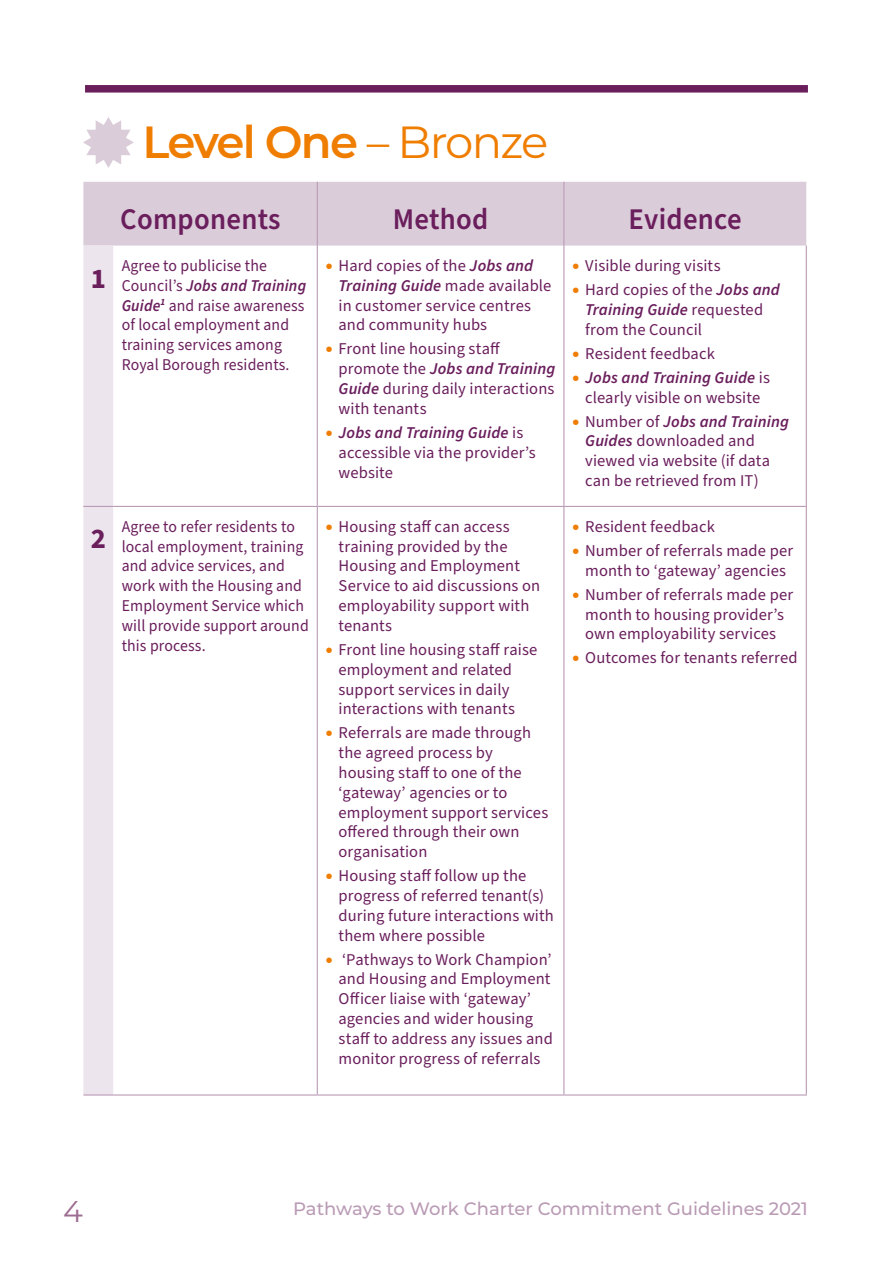
<style>
.page{position:relative;width:893px;height:1263px;background:#fff}
.page>*{position:absolute;margin:0;border:0;box-sizing:border-box;transform-origin:0 0}
.H3{font:600 45px "Montserrat";letter-spacing:-.04em;color:#ef7d00}
.Table_head{font:600 30px "Source Sans Pro";letter-spacing:.01em;color:#6a1e5c;scale:.96 1}
.t1{font:30px "Montserrat";color:#9d6d91}
.Table_number{font:700 28.5px "Source Sans Pro";color:#6a1e5c}
.t2{font:500 18px "Montserrat";color:#ba9bb5}
.Table_body{font:16.5px/19.8px "Source Sans Pro";letter-spacing:.01em;color:#6a1e5c}
.Table_body-2{font:16.5px/19.8px "Source Sans Pro";letter-spacing:.01em;color:#6a1e5c;scale:.96 1}
.s1{font-weight:400}
.s2{font-weight:600;font-style:italic}
.s3{font-family:"Montserrat";font-weight:900;color:#ef7d00}
</style>
<div class="page">
<div style="left:85px;top:85px;width:723px;height:8px;background:#6a1e5c"></div>
<div style="left:83px;top:182px;width:723px;height:64px;background:#dbccda"></div>
<svg style="left:83px;top:246px;width:30px;height:848px"></svg>
<hr style="left:317px;top:182px;width:1px;height:64px;background:#ba9bb5">
<hr style="left:563px;top:182px;width:1px;height:64px;background:#ba9bb5">
<hr style="left:317px;top:246px;width:1px;height:260px;background:#ba9bb5">
<hr style="left:563px;top:246px;width:1px;height:260px;background:#ba9bb5">
<hr style="left:113px;top:506px;width:204px;height:1px;background:#ba9bb5">
<hr style="left:317px;top:506px;width:247px;height:1px;background:#ba9bb5">
<hr style="left:317px;top:507px;width:1px;height:587px;background:#ba9bb5">
<hr style="left:564px;top:506px;width:243px;height:1px;background:#ba9bb5">
<hr style="left:563px;top:507px;width:1px;height:587px;background:#ba9bb5">
<hr style="left:806px;top:246px;width:1px;height:260px;background:#ba9bb5">
<hr style="left:806px;top:507px;width:1px;height:587px;background:#ba9bb5">
<hr style="left:113px;top:1094px;width:204px;height:1px;background:#ba9bb5">
<hr style="left:317px;top:1094px;width:247px;height:1px;background:#ba9bb5">
<hr style="left:564px;top:1094px;width:243px;height:1px;background:#ba9bb5">
<hr style="left:83px;top:506px;width:30px;height:1px;background:#ba9bb5">
<hr style="left:83px;top:1094px;width:30px;height:1px;background:#ba9bb5">
<svg style="left:83px;top:117px;width:51px;height:51px"></svg>
<h1 class="H3" style="left:142px;top:110px;width:407px">Level One <span class="s1">– Bronze</span></h1>
<h1 class="Table_head" style="left:120px;top:199px;width:168px">Components</h1>
<h1 class="Table_head" style="left:393px;top:199px;width:101px">Method</h1>
<h1 class="Table_head" style="left:629px;top:199px;width:119px">Evidence</h1>
<p class="Table_number" style="left:91px;top:259px;width:17px">1</p>
<p class="Table_body-2" style="left:122px;top:256px;width:194px">Agree to publicise the<br>Council’s <span class="s2">Jobs and Training<br>Guide</span><sup>1</sup> and raise awareness of local employment and training services among<br>Royal Borough residents.</p>
<p class="Table_body" style="left:339px;top:256px;width:214px;text-indent:-13px"><span class="s3">•</span> Hard copies of the <span class="s2">Jobs and<br>Training Guide</span> made available in customer service centres and community hubs</p>
<p class="Table_body" style="left:339px;top:340px;width:218px;text-indent:-13px"><span class="s3">•</span> Front line housing staff promote the <span class="s2">Jobs and Training<br>Guide</span> during daily interactions with tenants</p>
<p class="Table_body" style="left:339px;top:423px;width:199px;text-indent:-13px"><span class="s3">•</span> <span class="s2">Jobs and Training Guide</span> is accessible via the provider’s website</p>
<p class="Table_number" style="left:91px;top:519px;width:17px">2</p>
<p class="Table_body-2" style="left:122px;top:517px;width:196px">Agree to refer residents to local employment, training and advice services, and work with the Housing and<br>Employment Service which will provide support around this process.</p>
<p class="Table_body" style="left:339px;top:517px;width:203px;text-indent:-13px"><span class="s3">•</span> Housing staff can access training provided by the<br>Housing and Employment<br>Service to aid discussions on employability support with tenants</p>
<p class="Table_body" style="left:339px;top:640px;width:200px;text-indent:-13px"><span class="s3">•</span> Front line housing staff raise employment and related support services in daily interactions with tenants</p>
<p class="Table_body" style="left:339px;top:723px;width:211px;text-indent:-13px"><span class="s3">•</span> Referrals are made through the agreed process by housing staff to one of the ‘gateway’ agencies or to employment support services offered through their own organisation</p>
<p class="Table_body" style="left:339px;top:866px;width:217px;text-indent:-13px"><span class="s3">•</span> Housing staff follow up the progress of referred tenant(s) during future interactions with them where possible</p>
<p class="Table_body" style="left:339px;top:950px;width:216px;text-indent:-13px"><span class="s3">•</span> ‘Pathways to Work Champion’ and Housing and Employment<br>Officer liaise with ‘gateway’ agencies and wider housing staff to address any issues and monitor progress of referrals</p>
<p class="Table_body" style="left:572px;top:256px;width:150px"><span class="s3">•</span> Visible during visits</p>
<p class="Table_body" style="left:585px;top:280px;width:196px;text-indent:-13px"><span class="s3">•</span> Hard copies of the <span class="s2">Jobs and<br>Training Guide</span> requested from the Council</p>
<p class="Table_body" style="left:572px;top:344px;width:144px"><span class="s3">•</span> Resident feedback</p>
<p class="Table_body" style="left:572px;top:368px;width:199px;text-align:center"><span class="s3">•</span> <span class="s2">Jobs and Training Guide</span> is clearly visible on website</p>
<p class="Table_body" style="left:585px;top:412px;width:205px;text-indent:-13px"><span class="s3">•</span> Number of <span class="s2">Jobs and Training<br>Guides</span> downloaded and viewed via website (if data can be retrieved from IT)</p>
<p class="Table_body" style="left:572px;top:517px;width:144px"><span class="s3">•</span> Resident feedback</p>
<p class="Table_body" style="left:572px;top:541px;width:222px;text-align:center"><span class="s3">•</span> Number of referrals made per month to ‘gateway’ agencies</p>
<p class="Table_body" style="left:572px;top:585px;width:222px;text-align:center"><span class="s3">•</span> Number of referrals made per month to housing provider’s own employability services</p>
<p class="Table_body" style="left:572px;top:648px;width:227px"><span class="s3">•</span> Outcomes for tenants referred</p>
<h2 class="t1" style="left:63px;top:1191px;width:21px">4</h2>
<p class="t2" style="left:293px;top:1195px;width:516px">Pathways to Work Charter Commitment Guidelines 2021</p>
</div>
